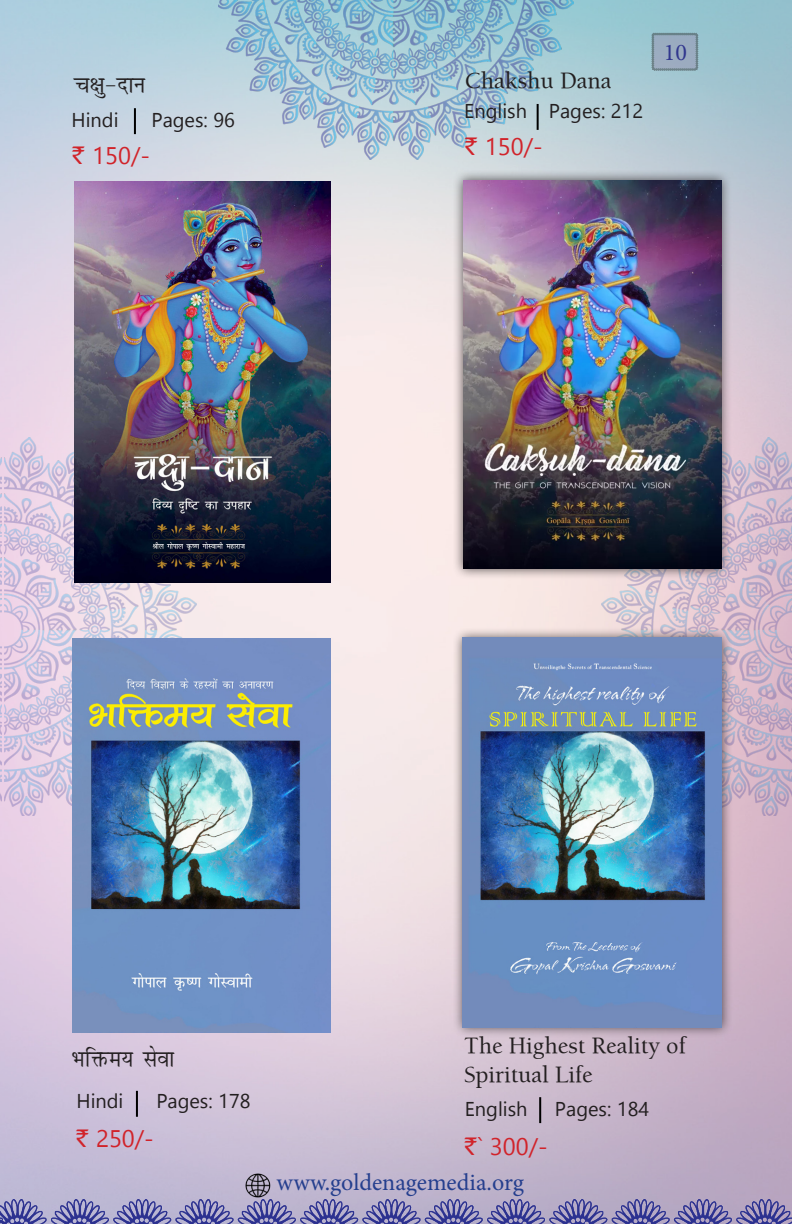
<style>
.page{position:relative;width:792px;height:1224px;background:#fff}
.page>*{position:absolute;margin:0;border:0;box-sizing:border-box;transform-origin:0 0}
.t1{font:28px "Walkman Chanakya 901 Normal";color:#231f20;scale:.93 1}
.t2{font:28px "Walkman Chanakya 901 Normal";color:#231f20}
.t3{font:24px/28.8px "Balaram";color:#231f20}
.Rupees_Style{font:24px "Minion Pro";color:#253f8e}
.t4{font:24px "Rupee Foradian";color:#d1232a}
.t5{font:24px "Minion Pro";color:#31378e}
.t6{font:20px "Segoe UI Emoji";color:#231f20}
</style>
<div class="page">
<img style="left:0;top:0;width:792px;height:1199px">
<img style="left:602px;top:437px;width:190px;height:378px">
<img style="left:219px;top:0;width:354px;height:160px">
<img style="left:245px;top:1172px;width:26px;height:26px">
<img style="left:0;top:437px;width:2px;height:378px">
<img style="left:4px;top:437px;width:192px;height:378px">
<img style="left:0;top:1199px;width:792px;height:25px">
<div style="left:452px;top:627px;width:281px;height:411px;background:#231f20;opacity:.75"></div>
<img style="left:463px;top:638px;width:259px;height:389px">
<hr style="left:539px;top:1097px;width:2px;height:26px;background:#000">
<img style="left:72px;top:638px;width:259px;height:394px">
<hr style="left:136px;top:1091px;width:2px;height:26px;background:#000">
<div style="left:452px;top:169px;width:280px;height:411px;background:#231f20;opacity:.75"></div>
<img style="left:463px;top:180px;width:258px;height:389px">
<hr style="left:537px;top:104px;width:2px;height:26px;background:#000">
<img style="left:75px;top:182px;width:256px;height:400px">
<hr style="left:134px;top:108px;width:2px;height:26px;background:#000">
<svg style="left:652px;top:33px;width:46px;height:38px;background:#91a3b5"></svg>
<svg style="left:467px;top:1102px;width:7px;height:14px"></svg>
<svg style="left:487px;top:1106px;width:9px;height:14px"></svg>
<svg style="left:504px;top:1101px;width:2px;height:15px"></svg>
<svg style="left:518px;top:1101px;width:8px;height:15px"></svg>
<svg style="left:478px;top:1137px;width:4px;height:4px"></svg>
<svg style="left:504px;top:1138px;width:42px;height:20px"></svg>
<svg style="left:220px;top:1094px;width:30px;height:14px"></svg>
<svg style="left:97px;top:1130px;width:55px;height:20px"></svg>
<svg style="left:466px;top:104px;width:8px;height:14px"></svg>
<svg style="left:487px;top:108px;width:9px;height:15px"></svg>
<svg style="left:504px;top:103px;width:2px;height:15px"></svg>
<svg style="left:517px;top:103px;width:9px;height:15px"></svg>
<svg style="left:612px;top:104px;width:30px;height:14px"></svg>
<svg style="left:488px;top:137px;width:5px;height:18px"></svg>
<svg style="left:500px;top:137px;width:41px;height:21px"></svg>
<svg style="left:214px;top:113px;width:20px;height:14px"></svg>
<svg style="left:95px;top:146px;width:6px;height:18px"></svg>
<svg style="left:107px;top:146px;width:41px;height:20px"></svg>
<div style="left:557px;top:1101px;width:92px;height:19px;background:#c7b4c9"></div>
<svg style="left:78px;top:1093px;width:44px;height:15px"></svg>
<svg style="left:158px;top:1094px;width:54px;height:19px"></svg>
<svg style="left:551px;top:104px;width:53px;height:19px"></svg>
<svg style="left:73px;top:112px;width:44px;height:15px"></svg>
<svg style="left:153px;top:113px;width:54px;height:18px"></svg>
<p class="t2" style="left:74px;top:68px;width:72px">p{kq&amp;nku</p>
<p class="t4" style="left:73px;top:141px;width:13px">`</p>
<p class="t3" style="left:465px;top:66px;width:149px">Chakshu Dana</p>
<p class="t6" style="left:474px;top:96px;width:43px">■ ●▲</p>
<p class="t4" style="left:465px;top:133px;width:13px">`</p>
<p class="t5" style="left:664px;top:36px;width:25px">10</p>
<p class="t1" style="left:71px;top:1041px;width:112px">HkfÙkQe; lsok</p>
<p class="t4" style="left:76px;top:1125px;width:13px">`</p>
<p class="t3" style="left:464px;top:1030px;width:223px">The Highest Reality of<br>Spiritual Life</p>
<p class="t6" style="left:475px;top:1094px;width:43px">■ ●▲</p>
<p class="t4" style="left:465px;top:1133px;width:39px">` ✓</p>
<p class="Rupees_Style" style="left:277px;top:1166px;width:249px">www.goldenagemedia.org</p>
</div>
